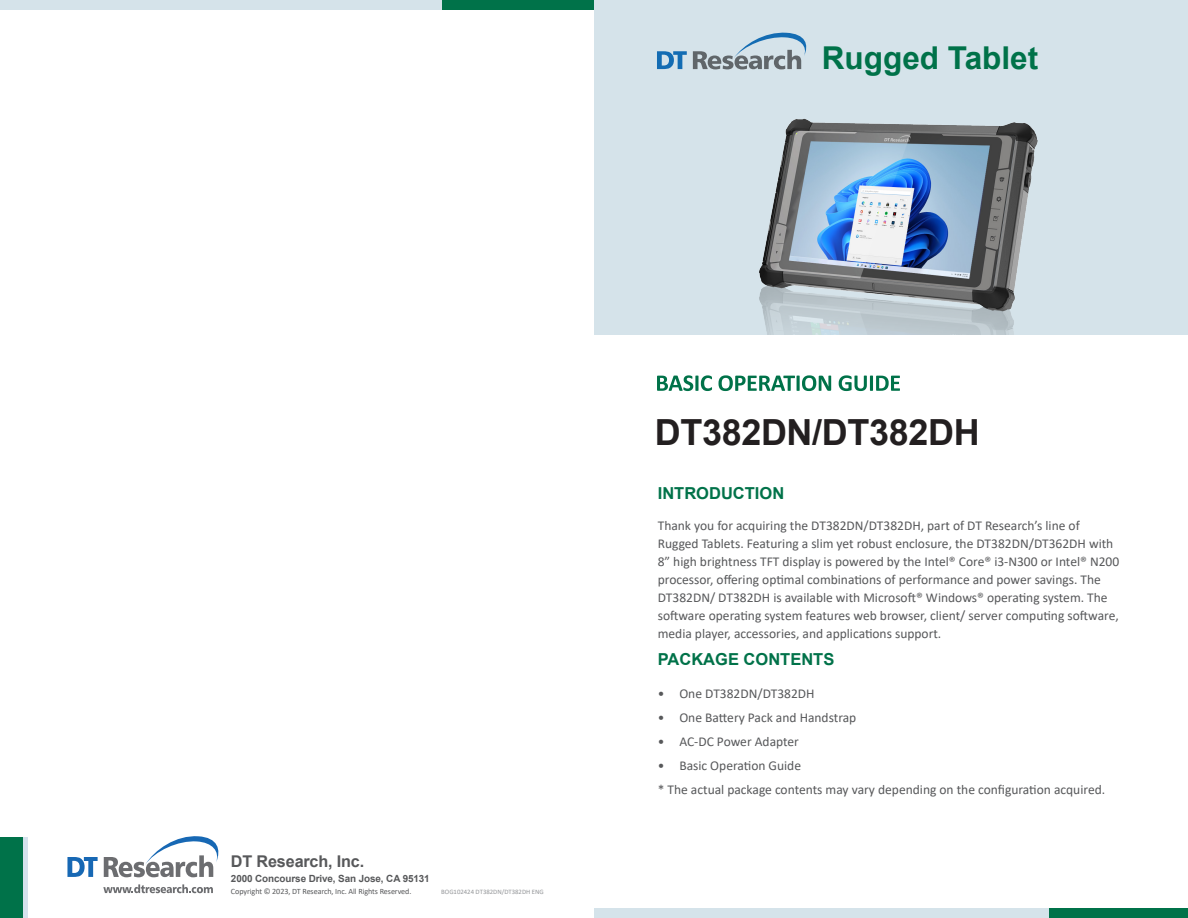
<style>
.page{position:relative;width:1188px;height:918px;background:#fff}
.page>*{position:absolute;margin:0;border:0;box-sizing:border-box;transform-origin:0 0}
.Product_Model_Subhead{font:700 36px "Arial";letter-spacing:-.01em;color:#231f20}
.t1{font:700 31.5px "Arial";color:#007249}
.Header_1{font:700 16.5px "Arial";color:#007249}
.Table_Header{font:700 16.2px "Arial";letter-spacing:-.01em;color:#57585a}
.t2{font:13.5px/18px "Calibri";color:#57585a}
.Table_Header-2{font:700 9.9px "Arial";letter-spacing:-.01em;color:#57585a}
.Table_Header-3{font:8.1px "Calibri";letter-spacing:-.01em;color:#57585a}
.t3{font:6.75px "Calibri";color:#939598}
</style>
<div class="page">
<div style="left:594px;top:0;width:594px;height:334px;background:#d5e3ea"></div>
<svg style="left:657px;top:51px;width:30px;height:18px"></svg>
<svg style="left:693px;top:32px;width:114px;height:37px"></svg>
<svg style="left:657px;top:375px;width:243px;height:16px"></svg>
<div style="left:1048px;top:908px;width:140px;height:10px;background:#007249"></div>
<div style="left:594px;top:908px;width:454px;height:10px;background:#d5e3ea"></div>
<div style="left:441px;top:0;width:153px;height:10px;background:#007249"></div>
<div style="left:0;top:0;width:441px;height:10px;background:#d5e3ea"></div>
<div style="left:0;top:838px;width:24px;height:80px;background:#007249"></div>
<hr style="left:24px;top:838px;width:4px;height:80px;background:#d5e2ed">
<svg style="left:67px;top:857px;width:31px;height:20px"></svg>
<svg style="left:104px;top:836px;width:115px;height:41px"></svg>
<svg style="left:103px;top:884px;width:110px;height:9px"></svg>
<img style="left:759px;top:118px;width:279px;height:216px">
<h2 class="t1" style="left:822px;top:36px;width:218px">Rugged Tablet</h2>
<p class="Table_Header" style="left:231px;top:850px;width:135px">DT Research, Inc.</p>
<p class="Table_Header-2" style="left:231px;top:871px;width:200px">2000 Concourse Drive, San Jose, CA 95131</p>
<p class="Table_Header-3" style="left:231px;top:886px;width:182px">Copyright © 2023, DT Research, Inc. All Rights Reserved.</p>
<p class="t3" style="left:441px;top:887px;width:104px">BOG102424 DT382DN/DT382DH ENG</p>
<p class="Product_Model_Subhead" style="left:655px;top:407px;width:327px">DT382DN/DT382DH</p>
<p class="Header_1" style="left:658px;top:481px;width:128px">INTRODUCTION</p>
<p class="t2" style="left:658px;top:516px;width:463px">Thank you for acquiring the DT382DN/DT382DH, part of DT Research’s line of Rugged Tablets. Featuring a slim yet robust enclosure, the DT382DN/DT362DH with 8” high brightness TFT display is powered by the Intel® Core® i3-N300 or Intel® N200 processor, offering optimal combinations of performance and power savings. The DT382DN/ DT382DH is available with Microsoft® Windows® operating system. The software operating system features web browser, client/ server computing software, media player, accessories, and applications support.</p>
<p class="Header_1" style="left:658px;top:647px;width:178px">PACKAGE CONTENTS</p>
<p class="t2" style="left:658px;top:685px;width:158px">• One DT382DN/DT382DH</p>
<p class="t2" style="left:658px;top:709px;width:200px">• One Battery Pack and Handstrap</p>
<p class="t2" style="left:658px;top:733px;width:143px">• AC-DC Power Adapter</p>
<p class="t2" style="left:658px;top:757px;width:145px">• Basic Operation Guide</p>
<p class="t2" style="left:658px;top:781px;width:449px">* The actual package contents may vary depending on the configuration acquired.</p>
</div>
